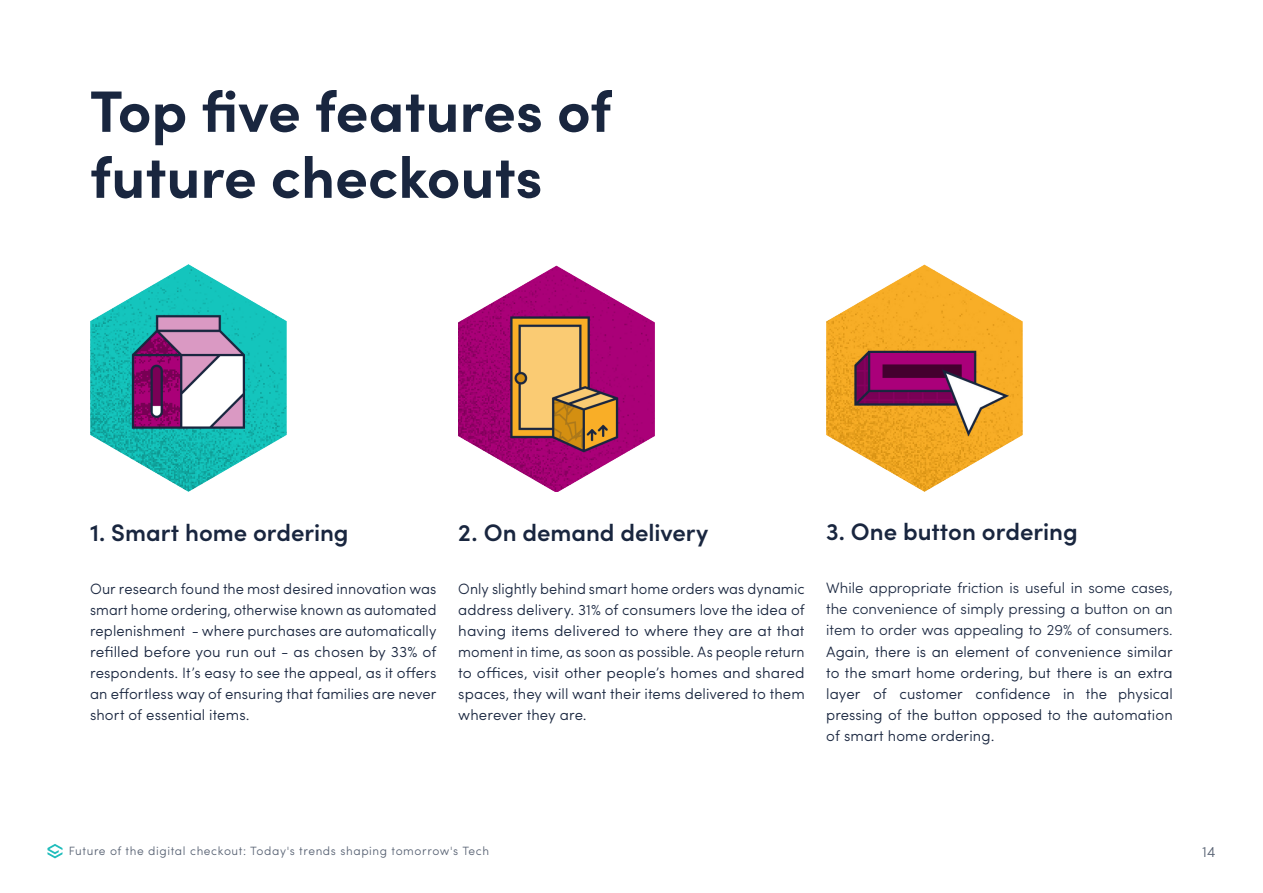
<style>
.page{position:relative;width:1263px;height:893px;background:#fff}
.page>*{position:absolute;margin:0;border:0;box-sizing:border-box;transform-origin:0 0}
.Heading_Large{font:700 58.5px/66px "Sofia Pro";color:#19263f}
.Heading_Medium{font:600 24px "Sofia Pro";color:#19263f}
.Paragraph_Justified{font:600 24px "Sofia Pro";color:#19263f}
.Paragraph_Justified-2{font:300 15px/21px "Sofia Pro";letter-spacing:.005em;color:#19263f;text-align:justify}
.t1{font:300 15px "Sofia Pro";color:#596374}
.t2{font:300 12px "Sofia Pro";letter-spacing:.05em;color:#596374}
.s1{font-style:inherit}
</style>
<div class="page">
<svg style="left:47px;top:844px;width:15px;height:14px"></svg>
<img style="left:458px;top:265px;width:197px;height:227px">
<img style="left:826px;top:265px;width:197px;height:226px">
<img style="left:90px;top:265px;width:196px;height:226px">
<p class="Heading_Large" style="left:90px;top:74px;width:523px">Top five features of future checkouts</p>
<p class="Heading_Medium" style="left:90px;top:514px;width:260px">1. Smart home ordering</p>
<p class="Paragraph_Justified-2" style="left:90px;top:577px;width:348px">Our research found the most desired innovation was smart home ordering, otherwise known as automated replenishment - where purchases are automatically refilled before you run out - as chosen by 33% of respondents. It’s easy to see the appeal, as it offers an effortless way of ensuring that families are never short of essential items.</p>
<p class="Heading_Medium" style="left:458px;top:514px;width:252px">2. On demand delivery</p>
<p class="Paragraph_Justified-2" style="left:458px;top:577px;width:348px">Only slightly behind smart home orders was dynamic address delivery. 31% of consumers love the idea of having items delivered to where they are at that moment in time, as soon as possible. As people return to offices, visit other people’s homes and shared spaces, they will want their items delivered to them wherever they are.</p>
<p class="Paragraph_Justified" style="left:826px;top:514px;width:253px">3. One button ordering</p>
<p class="Paragraph_Justified-2" style="left:826px;top:576px;width:348px"><span class="s1">While appropriate friction is useful in some cases, the convenience of simply pressing a button on an item to order was appealing to 29% of consumers.<br></span>Again, there is an element of convenience similar to the smart home ordering, but there is an extra layer of customer confidence in the physical pressing of the button opposed to the automation of smart home ordering.</p>
<p class="t2" style="left:69px;top:842px;width:422px">Future of the digital checkout: Today's trends shaping tomorrow's Tech</p>
<p class="t1" style="left:1202px;top:840px;width:15px">14</p>
</div>
